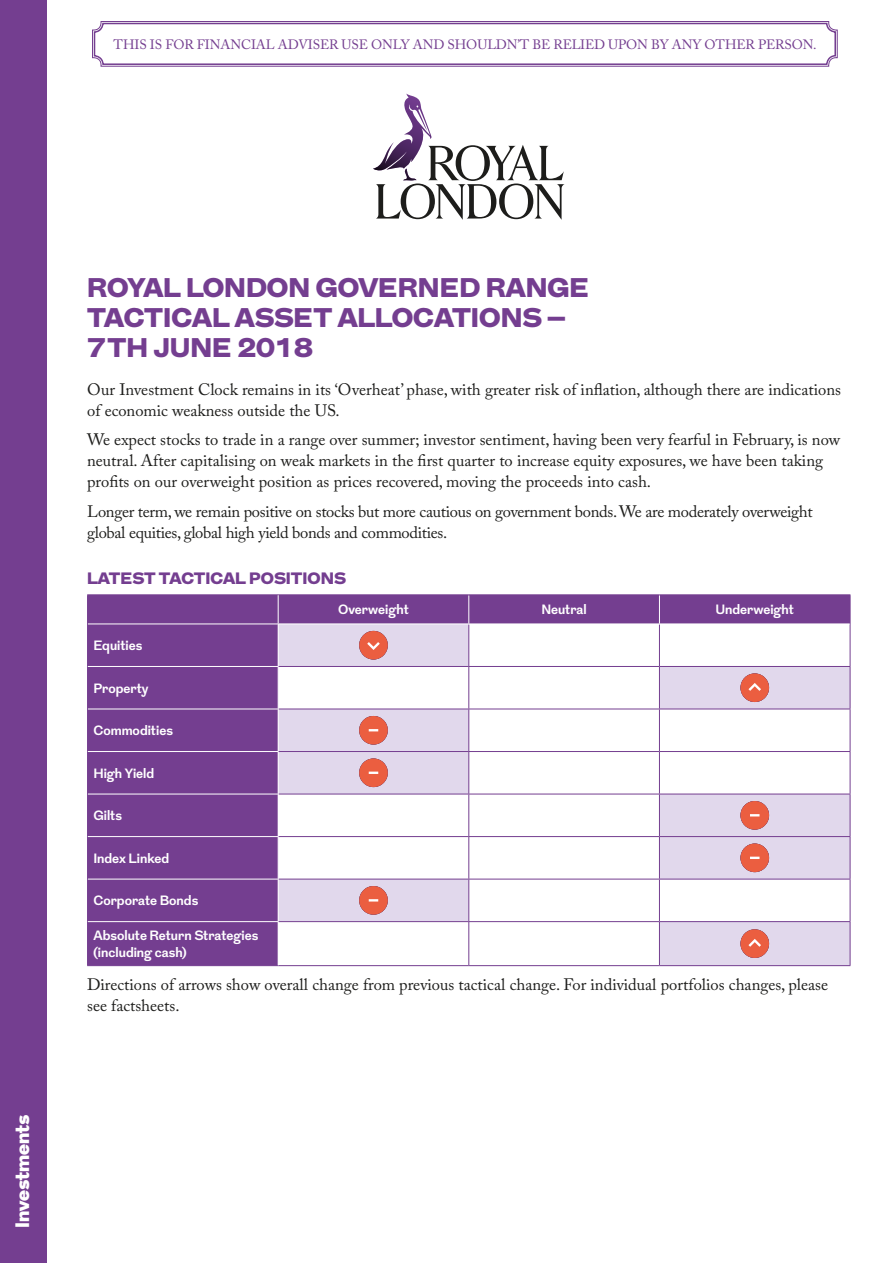
<style>
.page{position:relative;width:893px;height:1263px;background:#fff}
.page>*{position:absolute;margin:0;border:0;box-sizing:border-box;transform-origin:0 0}
.t1{font:900 27px/30px "Grot";color:#743e90}
.t2{font:900 19.5px "Grot";color:#fff}
.t3{font:16.5px/21px "Adobe Caslon Pro";color:#1d1d1b}
.t4{font:16.5px/21px "Adobe Caslon Pro";letter-spacing:-.02em;color:#1d1d1b}
.t5{font:900 16.5px "Grot";color:#743e90}
.t6{font:700 13.5px/16.5px "Grot";color:#fff;scale:.96 1}
.t7{font:13.5px "Adobe Caslon Pro";letter-spacing:-.005em;color:#743e90}
</style>
<div class="page">
<div style="left:0;top:0;width:47px;height:1263px;background:#743e90"></div>
<svg style="left:373px;top:94px;width:192px;height:126px"></svg>
<div style="left:88px;top:595px;width:762px;height:370px;background:#743e90"></div>
<svg style="left:279px;top:624px;width:571px;height:341px"></svg>
<div style="left:278px;top:794px;width:191px;height:42px;background:#fff"></div>
<svg style="left:279px;top:837px;width:380px;height:128px"></svg>
<svg style="left:87px;top:595px;width:1px;height:29px"></svg>
<svg style="left:850px;top:595px;width:1px;height:29px"></svg>
<hr style="left:87px;top:624px;width:1px;height:42px;background:#743e90">
<hr style="left:468px;top:624px;width:1px;height:42px;background:#743e90">
<hr style="left:850px;top:624px;width:1px;height:42px;background:#743e90">
<hr style="left:87px;top:666px;width:1px;height:43px;background:#743e90">
<hr style="left:87px;top:709px;width:1px;height:42px;background:#743e90">
<hr style="left:87px;top:751px;width:1px;height:43px;background:#743e90">
<hr style="left:87px;top:794px;width:1px;height:42px;background:#743e90">
<hr style="left:87px;top:836px;width:1px;height:43px;background:#743e90">
<hr style="left:87px;top:879px;width:1px;height:43px;background:#743e90">
<hr style="left:87px;top:922px;width:1px;height:43px;background:#743e90">
<hr style="left:278px;top:965px;width:191px;height:1px;background:#743e90">
<hr style="left:88px;top:666px;width:191px;height:1px;background:#fff">
<hr style="left:88px;top:709px;width:191px;height:1px;background:#fff">
<hr style="left:88px;top:751px;width:191px;height:1px;background:#fff">
<hr style="left:88px;top:794px;width:191px;height:1px;background:#fff">
<hr style="left:88px;top:836px;width:191px;height:1px;background:#fff">
<hr style="left:88px;top:879px;width:191px;height:1px;background:#fff">
<hr style="left:88px;top:921px;width:191px;height:1px;background:#fff">
<svg style="left:468px;top:595px;width:1px;height:28px"></svg>
<svg style="left:659px;top:595px;width:1px;height:28px"></svg>
<hr style="left:87px;top:594px;width:191px;height:1px;background:#743e90">
<hr style="left:278px;top:594px;width:191px;height:1px;background:#743e90">
<hr style="left:469px;top:594px;width:190px;height:1px;background:#743e90">
<hr style="left:659px;top:594px;width:191px;height:1px;background:#743e90">
<hr style="left:659px;top:624px;width:1px;height:42px;background:#743e90">
<hr style="left:469px;top:666px;width:190px;height:1px;background:#743e90">
<hr style="left:659px;top:666px;width:191px;height:1px;background:#743e90">
<hr style="left:279px;top:709px;width:190px;height:1px;background:#743e90">
<hr style="left:659px;top:709px;width:191px;height:1px;background:#743e90">
<hr style="left:279px;top:751px;width:190px;height:1px;background:#743e90">
<hr style="left:279px;top:794px;width:190px;height:1px;background:#743e90">
<hr style="left:659px;top:794px;width:191px;height:1px;background:#743e90">
<hr style="left:469px;top:836px;width:190px;height:1px;background:#743e90">
<hr style="left:659px;top:836px;width:191px;height:1px;background:#743e90">
<hr style="left:469px;top:879px;width:190px;height:1px;background:#743e90">
<hr style="left:659px;top:879px;width:191px;height:1px;background:#743e90">
<hr style="left:279px;top:921px;width:190px;height:1px;background:#743e90">
<hr style="left:659px;top:965px;width:191px;height:1px;background:#743e90">
<hr style="left:659px;top:667px;width:1px;height:42px;background:#743e90">
<hr style="left:659px;top:709px;width:1px;height:42px;background:#743e90">
<hr style="left:850px;top:709px;width:1px;height:42px;background:#743e90">
<hr style="left:659px;top:752px;width:1px;height:42px;background:#743e90">
<hr style="left:468px;top:794px;width:1px;height:42px;background:#743e90">
<hr style="left:659px;top:794px;width:1px;height:42px;background:#743e90">
<hr style="left:659px;top:837px;width:1px;height:42px;background:#743e90">
<hr style="left:659px;top:879px;width:1px;height:42px;background:#743e90">
<hr style="left:468px;top:922px;width:1px;height:43px;background:#743e90">
<hr style="left:659px;top:922px;width:1px;height:43px;background:#743e90">
<hr style="left:87px;top:965px;width:191px;height:1px;background:#743e90">
<hr style="left:659px;top:751px;width:191px;height:1px;background:#743e90">
<hr style="left:469px;top:921px;width:190px;height:1px;background:#743e90">
<hr style="left:279px;top:666px;width:190px;height:1px;background:#743e90">
<hr style="left:468px;top:667px;width:1px;height:42px;background:#743e90">
<hr style="left:850px;top:667px;width:1px;height:42px;background:#743e90">
<hr style="left:469px;top:709px;width:190px;height:1px;background:#743e90">
<hr style="left:468px;top:709px;width:1px;height:42px;background:#743e90">
<hr style="left:469px;top:751px;width:190px;height:1px;background:#743e90">
<hr style="left:468px;top:752px;width:1px;height:42px;background:#743e90">
<hr style="left:850px;top:752px;width:1px;height:42px;background:#743e90">
<hr style="left:469px;top:794px;width:190px;height:1px;background:#743e90">
<hr style="left:850px;top:794px;width:1px;height:42px;background:#743e90">
<hr style="left:279px;top:836px;width:190px;height:1px;background:#743e90">
<hr style="left:468px;top:837px;width:1px;height:42px;background:#743e90">
<hr style="left:850px;top:837px;width:1px;height:42px;background:#743e90">
<hr style="left:279px;top:879px;width:190px;height:1px;background:#743e90">
<hr style="left:468px;top:879px;width:1px;height:42px;background:#743e90">
<hr style="left:850px;top:879px;width:1px;height:42px;background:#743e90">
<hr style="left:659px;top:921px;width:191px;height:1px;background:#743e90">
<hr style="left:850px;top:922px;width:1px;height:43px;background:#743e90">
<hr style="left:469px;top:965px;width:190px;height:1px;background:#743e90">
<svg style="left:278px;top:595px;width:1px;height:28px"></svg>
<hr style="left:88px;top:623px;width:190px;height:1px;background:#fff">
<hr style="left:278px;top:623px;width:191px;height:1px;background:#fff">
<hr style="left:469px;top:623px;width:190px;height:1px;background:#fff">
<hr style="left:659px;top:623px;width:191px;height:1px;background:#fff">
<hr style="left:278px;top:624px;width:1px;height:42px;background:#fff">
<hr style="left:278px;top:667px;width:1px;height:42px;background:#fff">
<hr style="left:278px;top:752px;width:1px;height:42px;background:#fff">
<hr style="left:278px;top:837px;width:1px;height:42px;background:#fff">
<hr style="left:278px;top:879px;width:1px;height:42px;background:#fff">
<hr style="left:278px;top:922px;width:1px;height:43px;background:#fff">
<hr style="left:278px;top:709px;width:1px;height:42px;background:#fff">
<svg style="left:359px;top:631px;width:29px;height:28px"></svg>
<svg style="left:740px;top:673px;width:29px;height:29px"></svg>
<svg style="left:359px;top:716px;width:29px;height:28px"></svg>
<svg style="left:359px;top:758px;width:29px;height:29px"></svg>
<svg style="left:740px;top:801px;width:29px;height:28px"></svg>
<svg style="left:740px;top:843px;width:29px;height:29px"></svg>
<svg style="left:359px;top:886px;width:29px;height:29px"></svg>
<svg style="left:740px;top:929px;width:29px;height:29px"></svg>
<svg style="left:92px;top:21px;width:746px;height:46px"></svg>
<div style="left:94px;top:23px;width:742px;height:42px;border:2px solid #743e90;border-radius:8px"></div>
<p class="t7" style="left:113px;top:36px;width:705px">THIS IS FOR FINANCIAL ADVISER USE ONLY AND SHOULDN’T BE RELIED UPON BY ANY OTHER PERSON.</p>
<p class="t2" style="left:9px;top:1228px;width:114px;rotate:-90deg">Investments</p>
<h1 class="t1" style="left:87px;top:274px;width:504px">ROYAL LONDON GOVERNED RANGE<br>TACTICAL ASSET ALLOCATIONS –<br>7TH JUNE 2018</h1>
<p class="t3" style="left:87px;top:378px;width:755px">Our Investment Clock remains in its ‘Overheat’ phase, with greater risk of inflation, although there are indications of economic weakness outside the US.</p>
<p class="t3" style="left:87px;top:429px;width:754px">We expect stocks to trade in a range over summer; investor sentiment, having been very fearful in February, is now neutral. After capitalising on weak markets in the first quarter to increase equity exposures, we have been taking profits on our overweight position as prices recovered, moving the proceeds into cash.</p>
<p class="t4" style="left:87px;top:500px;width:727px">Longer term, we remain positive on stocks but more cautious on government bonds. We are moderately overweight global equities, global high yield bonds and commodities.</p>
<p class="t5" style="left:87px;top:567px;width:260px">LATEST TACTICAL POSITIONS</p>
<p class="t6" style="left:338px;top:602px;width:75px">Overweight</p>
<p class="t6" style="left:541px;top:602px;width:49px">Neutral</p>
<p class="t6" style="left:715px;top:602px;width:83px">Underweight</p>
<p class="t6" style="left:94px;top:638px;width:52px">Equities</p>
<p class="t6" style="left:94px;top:681px;width:59px">Property</p>
<p class="t6" style="left:94px;top:723px;width:84px">Commodities</p>
<p class="t6" style="left:94px;top:766px;width:65px">High Yield</p>
<p class="t6" style="left:94px;top:808px;width:31px">Gilts</p>
<p class="t6" style="left:94px;top:851px;width:80px">Index Linked</p>
<p class="t6" style="left:94px;top:893px;width:111px">Corporate Bonds</p>
<p class="t6" style="left:94px;top:928px;width:173px">Absolute Return Strategies (including cash)</p>
<p class="t3" style="left:87px;top:973px;width:742px">Directions of arrows show overall change from previous tactical change. For individual portfolios changes, please see factsheets.</p>
</div>
